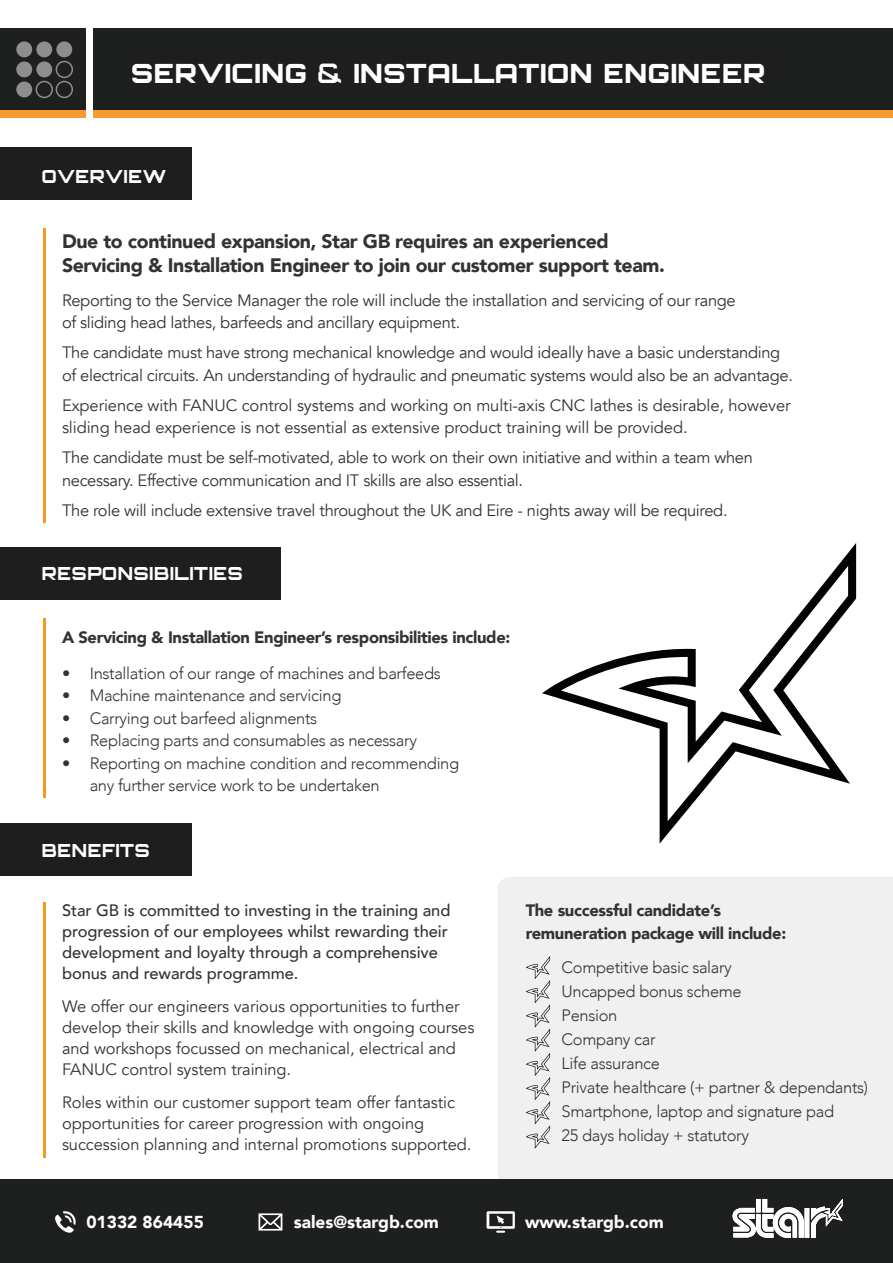
<style>
.page{position:relative;width:893px;height:1263px;background:#fff}
.page>*{position:absolute;margin:0;border:0;box-sizing:border-box;transform-origin:0 0}
.t1{font:700 33px "Orbitron";color:#fff}
.t2{font:600 22.5px "Orbitron";color:#fff}
.t3{font:900 19.5px/24px "Avenir";letter-spacing:-.02em;color:#333}
.t4{font:900 17.25px "Avenir";color:#fff}
.t5{font:16.5px/21px "Avenir";letter-spacing:-.02em;color:#333}
.t6{font:300 16.5px/24px "Avenir";letter-spacing:-.02em;color:#333}
.t7{font:500 16.5px/21px "Avenir";letter-spacing:-.005em;color:#333}
.t8{font:900 16.5px/22.5px "Avenir";letter-spacing:-.02em;color:#333}
.s1{font-size:27px}
</style>
<div class="page">
<div style="left:498px;top:877px;width:395px;height:302px;background:#f0f0f0"></div>
<div style="left:0;top:148px;width:191px;height:52px;background:#1e1e1e"></div>
<div style="left:0;top:547px;width:281px;height:52px;background:#1e1e1e"></div>
<div style="left:0;top:824px;width:191px;height:52px;background:#1e1e1e"></div>
<div style="left:0;top:1179px;width:893px;height:84px;background:#1e1f1f"></div>
<div style="left:0;top:29px;width:85px;height:81px;background:#1e1f1f"></div>
<hr style="left:43px;top:229px;width:2px;height:294px;background:#f59921">
<hr style="left:43px;top:618px;width:2px;height:179px;background:#f59921">
<hr style="left:43px;top:902px;width:2px;height:256px;background:#f59921">
<div style="left:94px;top:29px;width:799px;height:81px;background:#1e1f1f"></div>
<div style="left:0;top:110px;width:85px;height:8px;background:#f59c30"></div>
<svg style="left:16px;top:41px;width:16px;height:16px"></svg>
<svg style="left:36px;top:41px;width:16px;height:16px"></svg>
<svg style="left:56px;top:41px;width:16px;height:16px"></svg>
<svg style="left:16px;top:61px;width:16px;height:16px"></svg>
<svg style="left:36px;top:61px;width:16px;height:16px"></svg>
<div style="left:56px;top:61px;width:17px;height:17px;border:2px solid #fff;border-radius:50%"></div>
<div style="left:16px;top:82px;width:16px;height:15px;background:#8e8e8e;border-radius:50%"></div>
<div style="left:36px;top:81px;width:17px;height:17px;border:2px solid #fff;border-radius:50%"></div>
<div style="left:56px;top:81px;width:17px;height:17px;border:2px solid #fff;border-radius:50%"></div>
<svg style="left:733px;top:1199px;width:110px;height:39px"></svg>
<svg style="left:487px;top:1211px;width:28px;height:22px"></svg>
<svg style="left:258px;top:1213px;width:24px;height:17px"></svg>
<svg style="left:55px;top:1211px;width:21px;height:22px"></svg>
<div style="left:94px;top:110px;width:799px;height:8px;background:#f59c30"></div>
<svg style="left:542px;top:543px;width:314px;height:301px"></svg>
<svg style="left:526px;top:956px;width:24px;height:193px"></svg>
<h1 class="t1" style="left:131px;top:50px;width:637px">SERVICING <span class="s1">&amp;</span> INSTALLATION ENGINEER</h1>
<h2 class="t2" style="left:41px;top:161px;width:127px">OVERVIEW</h2>
<p class="t3" style="left:62px;top:229px;width:604px">Due to continued expansion, Star GB requires an experienced<br>Servicing &amp; Installation Engineer to join our customer support team.</p>
<p class="t5" style="left:62px;top:289px;width:675px;line-height:22.5px">Reporting to the Service Manager the role will include the installation and servicing of our range of sliding head lathes, barfeeds and ancillary equipment.</p>
<p class="t5" style="left:62px;top:342px;width:732px;line-height:22.5px">The candidate must have strong mechanical knowledge and would ideally have a basic understanding of electrical circuits. An understanding of hydraulic and pneumatic systems would also be an advantage.</p>
<p class="t5" style="left:62px;top:394px;width:730px;line-height:22.5px">Experience with FANUC control systems and working on multi-axis CNC lathes is desirable, however sliding head experience is not essential as extensive product training will be provided.</p>
<p class="t5" style="left:62px;top:447px;width:692px;line-height:22.5px">The candidate must be self-motivated, able to work on their own initiative and within a team when necessary. Effective communication and IT skills are also essential.</p>
<p class="t5" style="left:62px;top:500px;width:667px">The role will include extensive travel throughout the UK and Eire - nights away will be required.</p>
<h2 class="t2" style="left:41px;top:558px;width:203px">RESPONSIBILITIES</h2>
<p class="t8" style="left:62px;top:625px;width:450px">A Servicing &amp; Installation Engineer’s responsibilities include:</p>
<p class="t6" style="left:62px;top:661px;width:380px">• Installation of our range of machines and barfeeds</p>
<p class="t6" style="left:62px;top:683px;width:281px">• Machine maintenance and servicing</p>
<p class="t6" style="left:62px;top:706px;width:257px">• Carrying out barfeed alignments</p>
<p class="t6" style="left:62px;top:728px;width:356px">• Replacing parts and consumables as necessary</p>
<p class="t6" style="left:90px;top:752px;width:371px;line-height:22.5px;text-indent:-28px">• Reporting on machine condition and recommending any further service work to be undertaken</p>
<h2 class="t2" style="left:41px;top:834px;width:110px">BENEFITS</h2>
<p class="t7" style="left:62px;top:899px;width:390px">Star GB is committed to investing in the training and progression of our employees whilst rewarding their development and loyalty through a comprehensive bonus and rewards programme.</p>
<p class="t5" style="left:62px;top:996px;width:414px">We offer our engineers various opportunities to further develop their skills and knowledge with ongoing courses and workshops focussed on mechanical, electrical and FANUC control system training.</p>
<p class="t5" style="left:62px;top:1092px;width:411px">Roles within our customer support team offer fantastic opportunities for career progression with ongoing succession planning and internal promotions supported.</p>
<p class="t8" style="left:526px;top:899px;width:262px">The successful candidate’s remuneration package will include:</p>
<p class="t6" style="left:562px;top:955px;width:308px">Competitive basic salary<br>Uncapped bonus scheme<br>Pension<br>Company car<br>Life assurance<br>Private healthcare (+ partner &amp; dependants)<br>Smartphone, laptop and signature pad<br>25 days holiday + statutory</p>
<p class="t4" style="left:86px;top:1207px;width:119px">01332 864455</p>
<p class="t4" style="left:294px;top:1207px;width:147px">sales@stargb.com</p>
<p class="t4" style="left:525px;top:1207px;width:140px">www.stargb.com</p>
</div>
